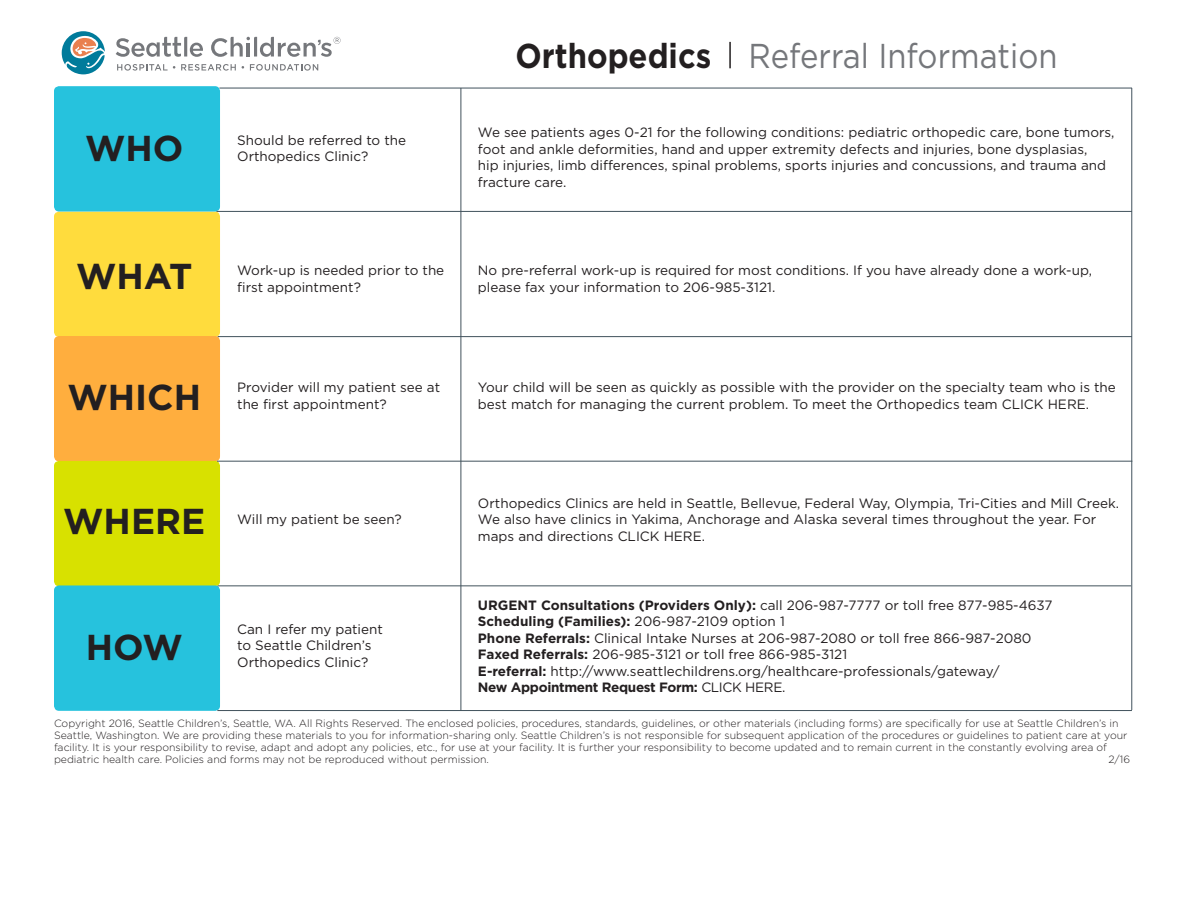
<style>
.page{position:relative;width:1188px;height:918px;background:#fff}
.page>*{position:absolute;margin:0;border:0;box-sizing:border-box;transform-origin:0 0}
.t1{font:700 36px "Gotham";color:#231f20}
.t2{font:34.5px "Gotham";color:#75777b;scale:.9 1}
.text_in_Gothom{font:13.5px/16.5px "Gotham";color:#231f20}
.text_in_Gothom-2{font:700 13.5px "Gotham";letter-spacing:-.025em;color:#231f20}
.A_top_headers_non_it{font:300 10.5px/12px "Gotham";color:#231f20}
.s1{font-weight:700;color:#231f20}
.s2{font-weight:700}
.s3{font-weight:400}
</style>
<div class="page">
<div style="left:54px;top:212px;width:166px;height:125px;background:#ffdc3d;border-radius:5px"></div>
<div style="left:54px;top:86px;width:166px;height:126px;background:#26c2dd;border-radius:5px"></div>
<div style="left:54px;top:336px;width:166px;height:125px;background:#ffae3e;border-radius:5px"></div>
<div style="left:54px;top:461px;width:166px;height:125px;background:#d8e100;border-radius:5px"></div>
<div style="left:54px;top:585px;width:166px;height:126px;background:#26c2dd;border-radius:5px"></div>
<hr style="left:216px;top:211px;width:916px;height:1px;background:#41525c">
<hr style="left:218px;top:336px;width:914px;height:1px;background:#41525c">
<hr style="left:217px;top:461px;width:915px;height:1px;background:#41525c">
<hr style="left:218px;top:586px;width:913px;height:1px;background:#41525c">
<hr style="left:217px;top:710px;width:915px;height:1px;background:#41525c">
<hr style="left:1132px;top:88px;width:1px;height:622px;background:#41525c">
<hr style="left:461px;top:88px;width:1px;height:623px;background:#41525c">
<svg style="left:62px;top:31px;width:43px;height:43px"></svg>
<svg style="left:116px;top:37px;width:87px;height:20px"></svg>
<svg style="left:117px;top:64px;width:58px;height:7px"></svg>
<svg style="left:181px;top:64px;width:55px;height:7px"></svg>
<svg style="left:250px;top:64px;width:68px;height:7px"></svg>
<svg style="left:211px;top:37px;width:130px;height:20px"></svg>
<hr style="left:219px;top:88px;width:913px;height:1px;background:#41525c">
<hr style="left:729px;top:42px;width:2px;height:26px;background:#231f20">
<p class="t1" style="left:85px;top:124px;width:100px">WHO</p>
<p class="t1" style="left:76px;top:253px;width:118px">WHAT</p>
<p class="text_in_Gothom" style="left:237px;top:132px;width:170px">Should be referred to the<br>Orthopedics Clinic?</p>
<p class="text_in_Gothom" style="left:237px;top:262px;width:209px">Work-up is needed prior to the first appointment?</p>
<p class="t2" style="left:515px;top:37px;width:604px"><span class="s1">Orthopedics</span> Referral Information</p>
<p class="text_in_Gothom" style="left:478px;top:124px;width:638px">We see patients ages 0-21 for the following conditions: pediatric orthopedic care, bone tumors, foot and ankle deformities, hand and upper extremity defects and injuries, bone dysplasias,<br>hip injuries, limb differences, spinal problems, sports injuries and concussions, and trauma and fracture care.</p>
<p class="text_in_Gothom" style="left:478px;top:262px;width:616px">No pre-referral work-up is required for most conditions. If you have already done a work-up, please fax your information to 206-985-3121.</p>
<p class="t1" style="left:67px;top:374px;width:135px">WHICH</p>
<p class="text_in_Gothom" style="left:237px;top:379px;width:204px">Provider will my patient see at the first appointment?</p>
<p class="t1" style="left:63px;top:498px;width:144px">WHERE</p>
<p class="text_in_Gothom" style="left:237px;top:511px;width:166px">Will my patient be seen?</p>
<p class="t1" style="left:86px;top:623px;width:98px">HOW</p>
<p class="text_in_Gothom" style="left:237px;top:621px;width:147px">Can I refer my patient to Seattle Children’s<br>Orthopedics Clinic?</p>
<p class="text_in_Gothom" style="left:478px;top:379px;width:639px">Your child will be seen as quickly as possible with the provider on the specialty team who is the best match for managing the current problem. To meet the Orthopedics team CLICK HERE.</p>
<p class="text_in_Gothom" style="left:478px;top:495px;width:643px">Orthopedics Clinics are held in Seattle, Bellevue, Federal Way, Olympia, Tri-Cities and Mill Creek.<br>We also have clinics in Yakima, Anchorage and Alaska several times throughout the year. For maps and directions CLICK HERE.</p>
<p class="text_in_Gothom" style="left:478px;top:597px;width:576px"><span class="s2">URGENT Consultations (Providers Only):</span> call 206-987-7777 or toll free 877-985-4637<br><span class="s2">Scheduling (Families):</span> 206-987-2109 option 1</p>
<p class="text_in_Gothom" style="left:478px;top:630px;width:555px"><span class="s2">Phone Referrals:</span> Clinical Intake Nurses at 206-987-2080 or toll free 866-987-2080<br><span class="s2">Faxed Referrals:</span> 206-985-3121 or toll free 866-985-3121</p>
<p class="text_in_Gothom" style="left:478px;top:663px;width:523px"><span class="s2">E-referral:</span> http://www.seattlechildrens.org/healthcare-professionals/gateway/</p>
<p class="text_in_Gothom-2" style="left:478px;top:679px;width:309px">New Appointment Request Form: <span class="s3">CLICK HERE.</span></p>
<p class="A_top_headers_non_it" style="left:54px;top:717px;width:1075px">Copyright 2016, Seattle Children’s, Seattle, WA. All Rights Reserved. The enclosed policies, procedures, standards, guidelines, or other materials (including forms) are specifically for use at Seattle Children’s in Seattle, Washington. We are providing these materials to you for information-sharing only. Seattle Children’s is not responsible for subsequent application of the procedures or guidelines to patient care at your facility. It is your responsibility to revise, adapt and adopt any policies, etc., for use at your facility. It is further your responsibility to become updated and to remain current in the constantly evolving area of pediatric health care. Policies and forms may not be reproduced without permission.</p>
<p class="A_top_headers_non_it" style="left:1108px;top:753px;width:23px">2/16</p>
</div>
